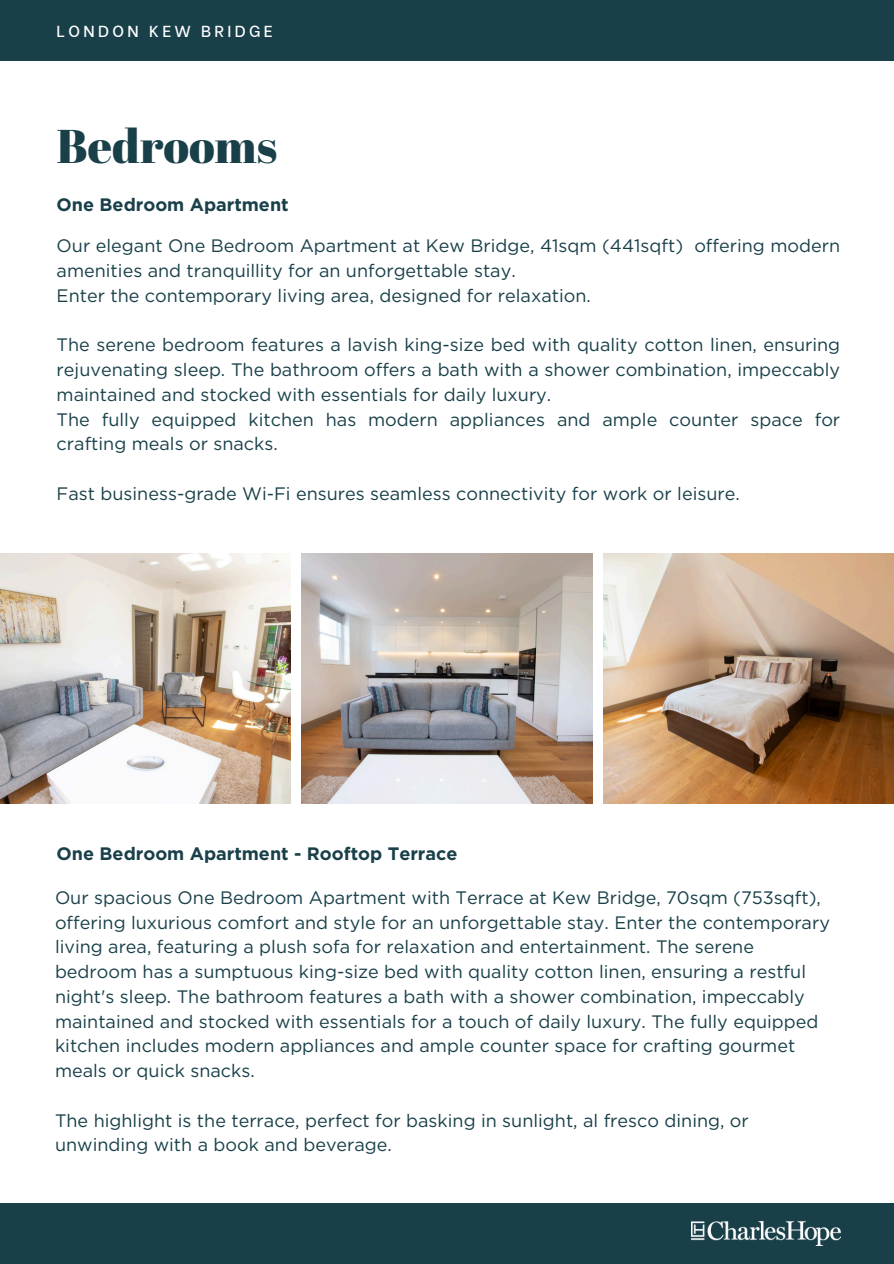
<style>
.page{position:relative;width:894px;height:1264px;background:#fff}
.page>*{position:absolute;margin:0;border:0;box-sizing:border-box;transform-origin:0 0}
.t1{font:47.25px "Abril Fatface";color:#194049}
.t2{font:18px/24.8px "Gotham";color:#194049}
.t3{font:700 18px "Gotham";color:#194049}
.t4{font:500 15.9px "Be Vietnam";letter-spacing:.21em;color:#fff}
</style>
<div class="page">
<img style="left:0;top:553px;width:290px;height:250px">
<img style="left:302px;top:553px;width:290px;height:250px">
<img style="left:603px;top:553px;width:290px;height:250px">
<div style="left:0;top:1203px;width:893px;height:60px;background:#194049"></div>
<div style="left:0;top:0;width:893px;height:60px;background:#194049"></div>
<img style="left:691px;top:1221px;width:148px;height:24px">
<h3 class="t4" style="left:57px;top:18px;width:218px">LONDON KEW BRIDGE</h3>
<p class="t1" style="left:57px;top:113px;width:222px">Bedrooms</p>
<h1 class="t3" style="left:57px;top:193px;width:233px">One Bedroom Apartment</h1>
<h3 class="t2" style="left:57px;top:233px;width:784px">Our elegant One Bedroom Apartment at Kew Bridge, 41sqm (441sqft) offering modern amenities and tranquillity for an unforgettable stay.<br>Enter the contemporary living area, designed for relaxation.</h3>
<h3 class="t2" style="left:57px;top:332px;width:784px">The serene bedroom features a lavish king-size bed with quality cotton linen, ensuring rejuvenating sleep. The bathroom offers a bath with a shower combination, impeccably maintained and stocked with essentials for daily luxury.<br>The fully equipped kitchen has modern appliances and ample counter space for crafting meals or snacks.</h3>
<p class="t2" style="left:57px;top:481px;width:684px">Fast business-grade Wi-Fi ensures seamless connectivity for work or leisure.</p>
<h2 class="t3" style="left:57px;top:842px;width:402px">One Bedroom Apartment - Rooftop Terrace</h2>
<h3 class="t2" style="left:55px;top:884px;width:776px">Our spacious One Bedroom Apartment with Terrace at Kew Bridge, 70sqm (753sqft), offering luxurious comfort and style for an unforgettable stay. Enter the contemporary living area, featuring a plush sofa for relaxation and entertainment. The serene bedroom has a sumptuous king-size bed with quality cotton linen, ensuring a restful night's sleep. The bathroom features a bath with a shower combination, impeccably maintained and stocked with essentials for a touch of daily luxury. The fully equipped kitchen includes modern appliances and ample counter space for crafting gourmet meals or quick snacks.</h3>
<h2 class="t2" style="left:55px;top:1107px;width:695px">The highlight is the terrace, perfect for basking in sunlight, al fresco dining, or unwinding with a book and beverage.</h2>
</div>
